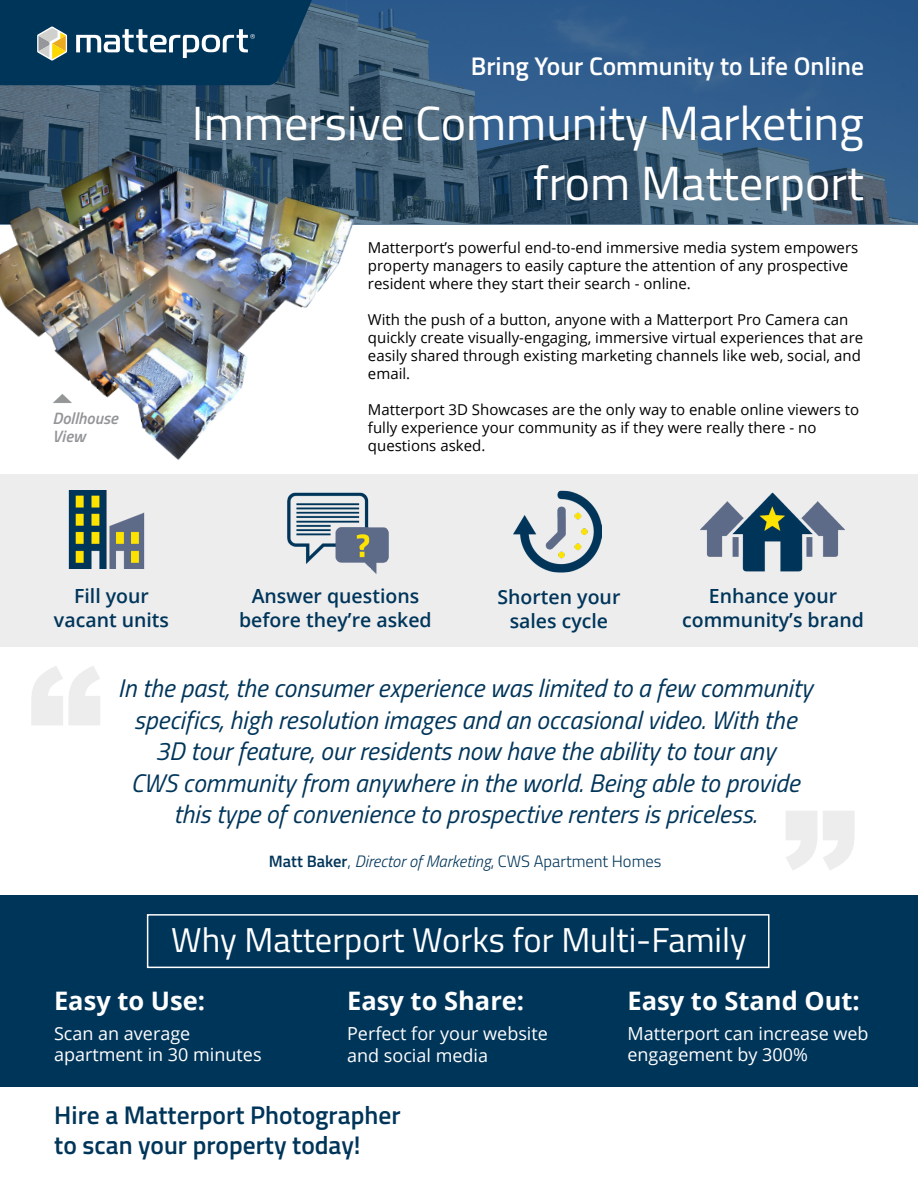
<style>
.page{position:relative;width:918px;height:1188px;background:#fff}
.page>*{position:absolute;margin:0;border:0;box-sizing:border-box;transform-origin:0 0}
.t1{font:48px/60px "Titillium";color:#fff;text-align:right}
.t2{font:34.5px "Titillium";color:#fff}
.t3{font:italic 25.5px/31.5px "Titillium";color:#00355a;text-align:center}
.t4{font:600 25.5px/30.6px "Titillium";color:#00355a}
.t5{font:700 25.5px "Open Sans";color:#fff}
.t6{font:600 25.5px "Titillium";color:#fff}
.t7{font:600 19.5px/24px "Open Sans";color:#00355a;text-align:center}
.t8{font:18px/21.6px "Open Sans";color:#fff}
.t9{font:300 16.5px "Titillium";color:#00355a}
.t10{font:italic 600 16.5px/18px "Titillium";color:#939598}
.t11{font:15px/18px "Open Sans";color:#000}
.s1{font-weight:600}
.s2{font-style:italic}
.s3{color:#00355a}
</style>
<div class="page">
<div style="left:0;top:474px;width:918px;height:173px;background:#ededee"></div>
<svg style="left:0;top:0;width:918px;height:225px;background:#375c80"></svg>
<img style="left:68px;top:491px;width:77px;height:78px">
<img style="left:287px;top:492px;width:101px;height:82px">
<img style="left:514px;top:490px;width:88px;height:83px">
<div style="left:0;top:896px;width:918px;height:191px;background:#00355a"></div>
<img style="left:700px;top:492px;width:145px;height:80px">
<div style="left:147px;top:914px;width:623px;height:54px;border:2px solid #fff"></div>
<img style="left:0;top:115px;width:392px;height:376px">
<img style="left:51px;top:391px;width:23px;height:23px">
<svg style="left:0;top:0;width:325px;height:85px;background:#1b4968"></svg>
<h3 class="t6" style="left:471px;top:47px;width:395px">Bring Your Community to Life Online</h3>
<p class="t10" style="left:52px;top:408px;width:67px">Dollhouse<br>View</p>
<h1 class="t1" style="left:192px;top:91px;width:674px">Immersive Community Marketing from Matterport</h1>
<p class="t11" style="left:368px;top:238px;width:492px">Matterport’s powerful end-to-end immersive media system empowers property managers to easily capture the attention of any prospective resident where they start their search - online.</p>
<p class="t11" style="left:368px;top:310px;width:497px">With the push of a button, anyone with a Matterport Pro Camera can quickly create visually-engaging, immersive virtual experiences that are easily shared through existing marketing channels like web, social, and email.</p>
<p class="t11" style="left:368px;top:400px;width:493px">Matterport 3D Showcases are the only way to enable online viewers to fully experience your community as if they were really there - no questions asked.</p>
<h3 class="t7" style="left:54px;top:584px;width:117px">Fill your vacant units</h3>
<h3 class="t7" style="left:498px;top:584px;width:124px">Shorten your sales cycle</h3>
<h3 class="t7" style="left:239px;top:584px;width:194px">Answer questions before they’re asked</h3>
<h3 class="t7" style="left:682px;top:584px;width:183px">Enhance your community’s brand</h3>
<p class="t3" style="left:118px;top:671px;width:696px">In the past, the consumer experience was limited to a few community specifics, high resolution images and an occasional video. With the 3D tour feature, our residents now have the ability to tour any<br>CWS community from anywhere in the world. Being able to provide this type of convenience to prospective renters is priceless.</p>
<p class="t9" style="left:269px;top:849px;width:394px"><span class="s1">Matt Baker</span>, <span class="s2">Director of Marketing</span>, CWS Apartment Homes</p>
<h2 class="t2" style="left:171px;top:915px;width:577px">Why Matterport Works for Multi-Family</h2>
<h3 class="t5" style="left:54px;top:982px;width:153px">Easy to Use:</h3>
<p class="t8" style="left:54px;top:1022px;width:214px">Scan an average apartment in 30 minutes<span class="s3">.</span></p>
<h3 class="t5" style="left:627px;top:982px;width:234px">Easy to Stand Out:</h3>
<p class="t8" style="left:627px;top:1022px;width:243px">Matterport can increase web engagement by 300%</p>
<h3 class="t5" style="left:347px;top:983px;width:179px">Easy to Share:</h3>
<p class="t8" style="left:347px;top:1022px;width:202px">Perfect for your website and social media</p>
<h3 class="t4" style="left:54px;top:1098px;width:348px">Hire a Matterport Photographer to scan your property today!</h3>
</div>
